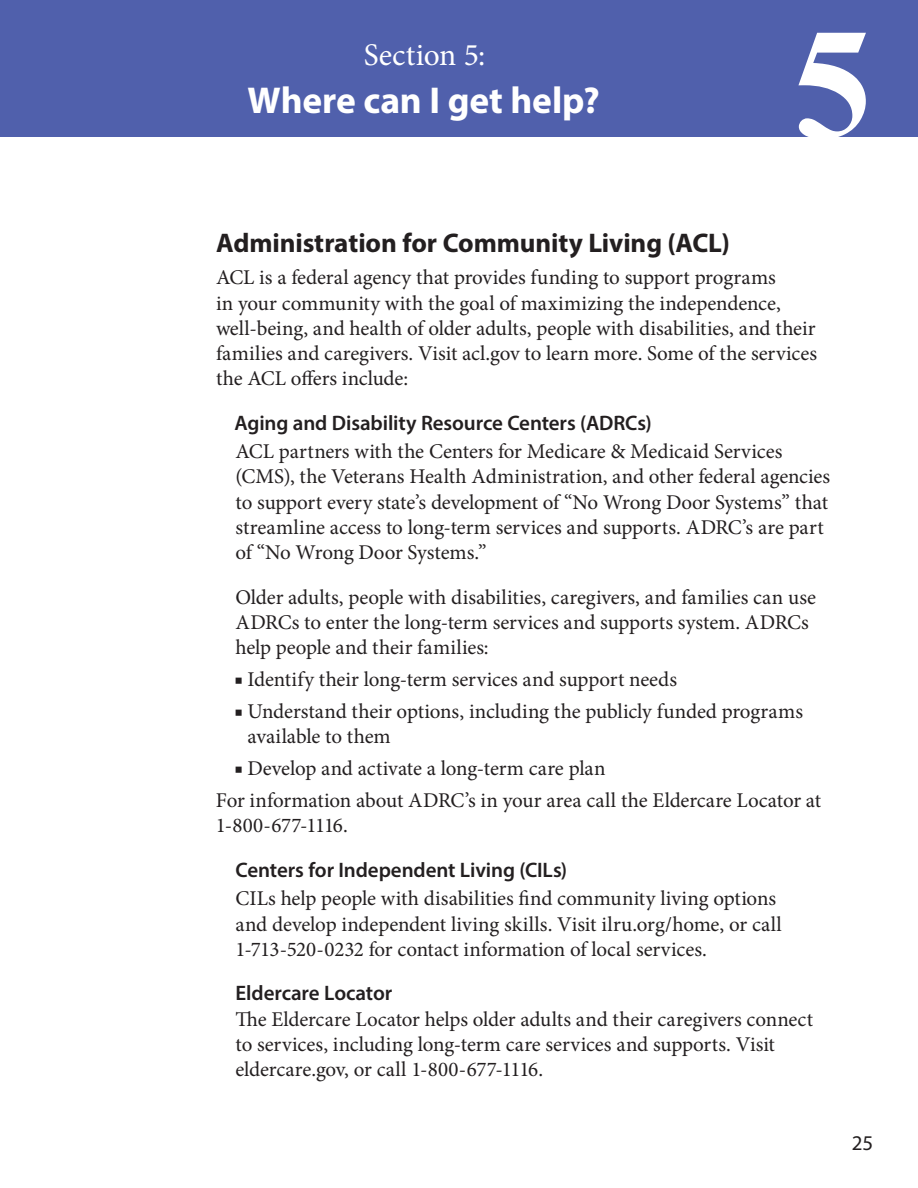
<style>
.page{position:relative;width:918px;height:1188px;background:#fff}
.page>*{position:absolute;margin:0;border:0;box-sizing:border-box;transform-origin:0 0}
.t1{font:700 157.5px "Times New Roman";color:#fff}
.section_title{font:700 37.5px "Myriad Pro";letter-spacing:-.005em;color:#fff}
.section_title-2{font:31.5px "Minion Pro";color:#fff}
.Heading_2{font:700 27px "Myriad Pro";letter-spacing:-.005em;color:#231f20}
.TEXT{font:21px/25.2px "Minion Pro";letter-spacing:-.005em;color:#231f20}
.Heading_3_w_0_before{font:600 21px "Myriad Pro";letter-spacing:-.005em;color:#231f20}
.TEXT-2{font:600 21px "Myriad Pro";letter-spacing:-.005em;color:#231f20}
.t2{font:21px "Myriad Pro";color:#231f20}
</style>
<div class="page">
<div style="left:0;top:0;width:918px;height:137px;background:#5060ac"></div>
<p class="section_title-2" style="left:364px;top:34px;width:123px">Section 5:</p>
<p class="section_title" style="left:248px;top:76px;width:354px">Where can I get help?</p>
<h1 class="t1" style="left:793px;top:-25px;width:80px">5</h1>
<p class="Heading_2" style="left:216px;top:226px;width:515px">Administration for Community Living (ACL)</p>
<p class="TEXT" style="left:216px;top:265px;width:603px">ACL is a federal agency that provides funding to support programs<br>in your community with the goal of maximizing the independence, well-being, and health of older adults, people with disabilities, and their families and caregivers. Visit acl.gov to learn more. Some of the services the ACL offers include:</p>
<p class="Heading_3_w_0_before" style="left:235px;top:409px;width:419px">Aging and Disability Resource Centers (ADRCs)</p>
<p class="TEXT" style="left:236px;top:439px;width:596px">ACL partners with the Centers for Medicare &amp; Medicaid Services (CMS), the Veterans Health Administration, and other federal agencies to support every state’s development of “No Wrong Door Systems” that streamline access to long-term services and supports. ADRC’s are part of “No Wrong Door Systems.”</p>
<p class="TEXT" style="left:236px;top:585px;width:582px">Older adults, people with disabilities, caregivers, and families can use<br>ADRCs to enter the long-term services and supports system. ADRCs help people and their families:</p>
<p class="TEXT" style="left:235px;top:667px;width:444px">■ Identify their long-term services and support needs</p>
<p class="TEXT" style="left:247px;top:699px;width:557px;text-indent:-13px">■ Understand their options, including the publicly funded programs available to them</p>
<p class="TEXT" style="left:235px;top:756px;width:373px">■ Develop and activate a long-term care plan</p>
<p class="TEXT" style="left:216px;top:788px;width:607px">For information about ADRC’s in your area call the Eldercare Locator at<br>1-800-677-1116.</p>
<p class="Heading_3_w_0_before" style="left:236px;top:857px;width:333px">Centers for Independent Living (CILs)</p>
<p class="TEXT" style="left:236px;top:886px;width:548px">CILs help people with disabilities find community living options and develop independent living skills. Visit ilru.org/home, or call</p>
<p class="TEXT" style="left:236px;top:937px;width:473px">1-713-520-0232 for contact information of local services.</p>
<p class="TEXT-2" style="left:236px;top:980px;width:158px">Eldercare Locator</p>
<p class="TEXT" style="left:236px;top:1006px;width:579px">The Eldercare Locator helps older adults and their caregivers connect to services, including long-term care services and supports. Visit</p>
<p class="TEXT" style="left:236px;top:1057px;width:309px">eldercare.gov, or call 1-800-677-1116.</p>
<p class="t2" style="left:852px;top:1130px;width:23px">25</p>
</div>
